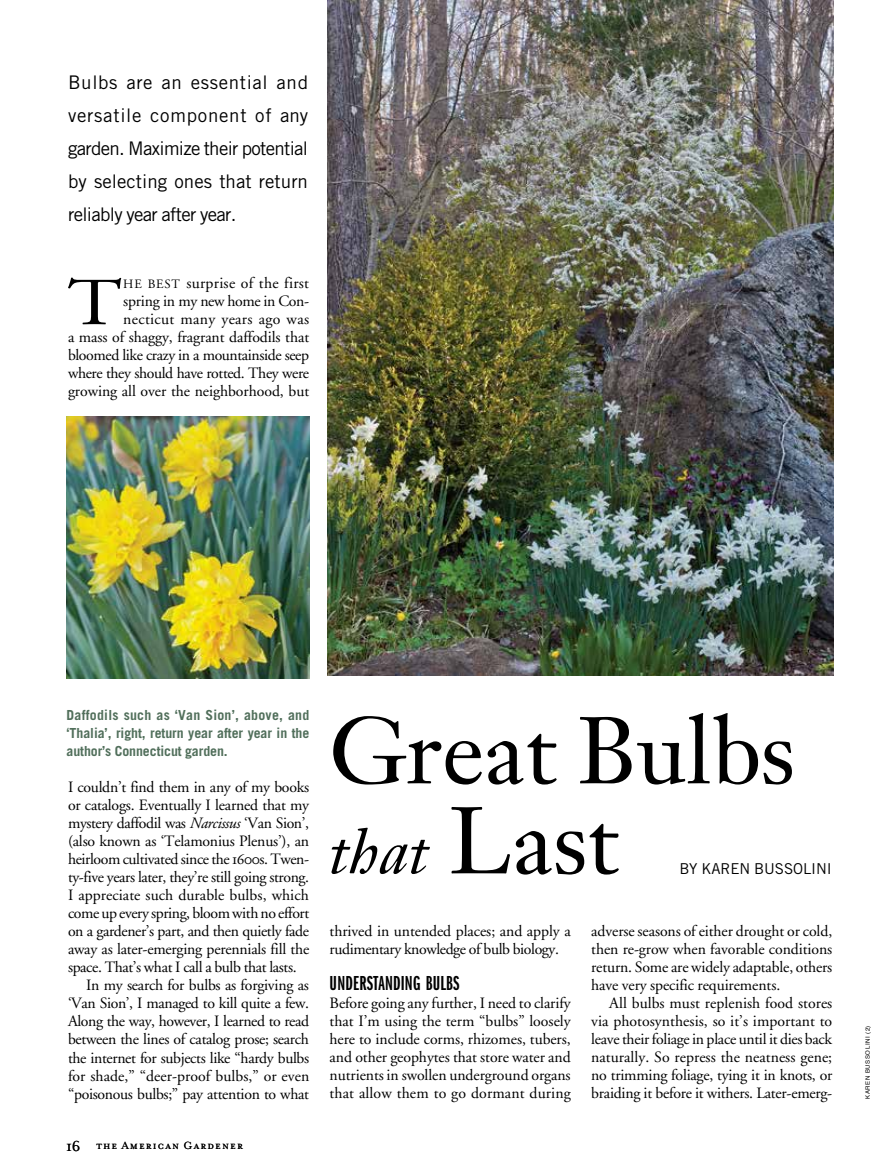
<style>
.page{position:relative;width:891px;height:1175px;background:#fff}
.page>*{position:absolute;margin:0;border:0;box-sizing:border-box;transform-origin:0 0}
.t1{font:93px "Janson Text";letter-spacing:-.005em;color:#000}
.t2{font:67.05px "Adobe Garamond Regular Os F";color:#000;scale:1.23 1}
.t3{font:italic 63px "Janson Text";color:#000}
.t4{font:21px "Franklin Gothic Demi X Comp";letter-spacing:.01em;color:#000}
.t5{font:18.75px/33px "Trade Gothic";letter-spacing:-.015em;color:#000;text-align:justify}
.t6{font:15.75px/18px "Adobe Garamond Regular Os F";letter-spacing:-.015em;color:#000;text-align:justify}
.t7{font:15.75px "Adobe Garamond Regular Os F";letter-spacing:.005em;color:#000}
.t8{font:15px "Trade Gothic";letter-spacing:-.005em;color:#000}
.t9{font:700 13.8px/18px "Trade Gothic";letter-spacing:-.005em;color:#516f5b;text-align:justify}
.t10{font:12px "Mrs Eaves Small Caps";letter-spacing:.09em;color:#000}
.t11{font:6px "Helvetica";letter-spacing:.095em;color:#000}
.s1{font-size:12.75px}
.s2{font-family:"Adobe Garamond Italic Os F"}
.s3{font-family:"Mrs Eaves Roman";font-size:16.5px}
.s4{font-style:normal;font-size:93px}
</style>
<div class="page">
<img style="left:67px;top:416px;width:243px;height:262px">
<img style="left:328px;top:0;width:505px;height:675px">
<p class="t5" style="left:68px;top:65px;width:242px">Bulbs are an essential and versatile component of any garden. Maximize their potential by selecting ones that return reliably year after year.</p>
<p class="t6" style="left:68px;top:274px;width:243px;text-align:right"><span class="s1">HE BEST</span> surprise of the first<br>spring in my new home in Con-<br>necticut many years ago was<br>a mass of shaggy, fragrant daffodils that bloomed like crazy in a mountainside seep where they should have rotted. They were growing all over the neighborhood, but</p>
<h2 class="t2" style="left:67px;top:267px;width:46px">T</h2>
<p class="t9" style="left:67px;top:706px;width:244px">Daffodils such as ‘Van Sion’, above, and ‘Thalia’, right, return year after year in the author’s Connecticut garden.</p>
<p class="t6" style="left:68px;top:778px;width:243px">I couldn’t find them in any of my books</p>
<p class="t6" style="left:68px;top:796px;width:243px">or catalogs. Eventually I learned that my</p>
<p class="t6" style="left:68px;top:814px;width:243px">mystery daffodil was <span class="s2">Narcissus</span> ‘Van Sion’,</p>
<p class="t6" style="left:68px;top:832px;width:243px">(also known as ‘Telamonius Plenus’), an</p>
<p class="t6" style="left:68px;top:850px;width:243px">heirloom cultivated since the 1600s. Twen-</p>
<p class="t6" style="left:68px;top:868px;width:243px">ty-five years later, they’re still going strong.</p>
<p class="t7" style="left:68px;top:887px;width:242px">I appreciate such durable bulbs, which</p>
<p class="t6" style="left:68px;top:904px;width:243px">come up every spring, bloom with no effort</p>
<p class="t6" style="left:68px;top:922px;width:243px">on a gardener’s part, and then quietly fade</p>
<p class="t6" style="left:68px;top:940px;width:243px">away as later-emerging perennials fill the</p>
<p class="t6" style="left:68px;top:958px;width:230px">space. That’s what I call a bulb that lasts.</p>
<p class="t6" style="left:86px;top:976px;width:224px">In my search for bulbs as forgiving as</p>
<p class="t6" style="left:68px;top:994px;width:243px">‘Van Sion’, I managed to kill quite a few.</p>
<p class="t6" style="left:68px;top:1012px;width:243px">Along the way, however, I learned to read</p>
<p class="t6" style="left:68px;top:1030px;width:243px">between the lines of catalog prose; search</p>
<p class="t6" style="left:68px;top:1048px;width:243px">the internet for subjects like “hardy bulbs</p>
<p class="t7" style="left:68px;top:1067px;width:243px">for shade,” “deer-proof bulbs,” or even</p>
<p class="t6" style="left:68px;top:1084px;width:243px">“poisonous bulbs;” pay attention to what</p>
<p class="t10" style="left:66px;top:1139px;width:178px"><span class="s3">16</span> the American Gardener</p>
<h1 class="t1" style="left:329px;top:692px;width:468px">Great Bulbs</h1>
<h3 class="t3" style="left:329px;top:812px;width:291px">that <span class="s4">Last</span></h3>
<p class="t8" style="left:679px;top:860px;width:154px">BY KAREN BUSSOLINI</p>
<p class="t6" style="left:330px;top:922px;width:243px">thrived in untended places; and apply a rudimentary knowledge of bulb biology.</p>
<h3 class="t4" style="left:330px;top:972px;width:131px">UNDERSTANDING BULBS</h3>
<p class="t6" style="left:330px;top:994px;width:243px">Before going any further, I need to clarify that I’m using the term “bulbs” loosely here to include corms, rhizomes, tubers, and other geophytes that store water and nutrients in swollen underground organs that allow them to go dormant during</p>
<p class="t6" style="left:591px;top:922px;width:243px">adverse seasons of either drought or cold, then re-grow when favorable conditions return. Some are widely adaptable, others have very specific requirements.</p>
<p class="t6" style="left:591px;top:994px;width:243px;text-indent:18px">All bulbs must replenish food stores via photosynthesis, so it’s important to leave their foliage in place until it dies back naturally. So repress the neatness gene; no trimming foliage, tying it in knots, or braiding it before it withers. Later-emerg-</p>
<p class="t11" style="left:865px;top:1098px;width:75px;rotate:-90deg">KAREN BUSSOLINI (2)</p>
</div>
